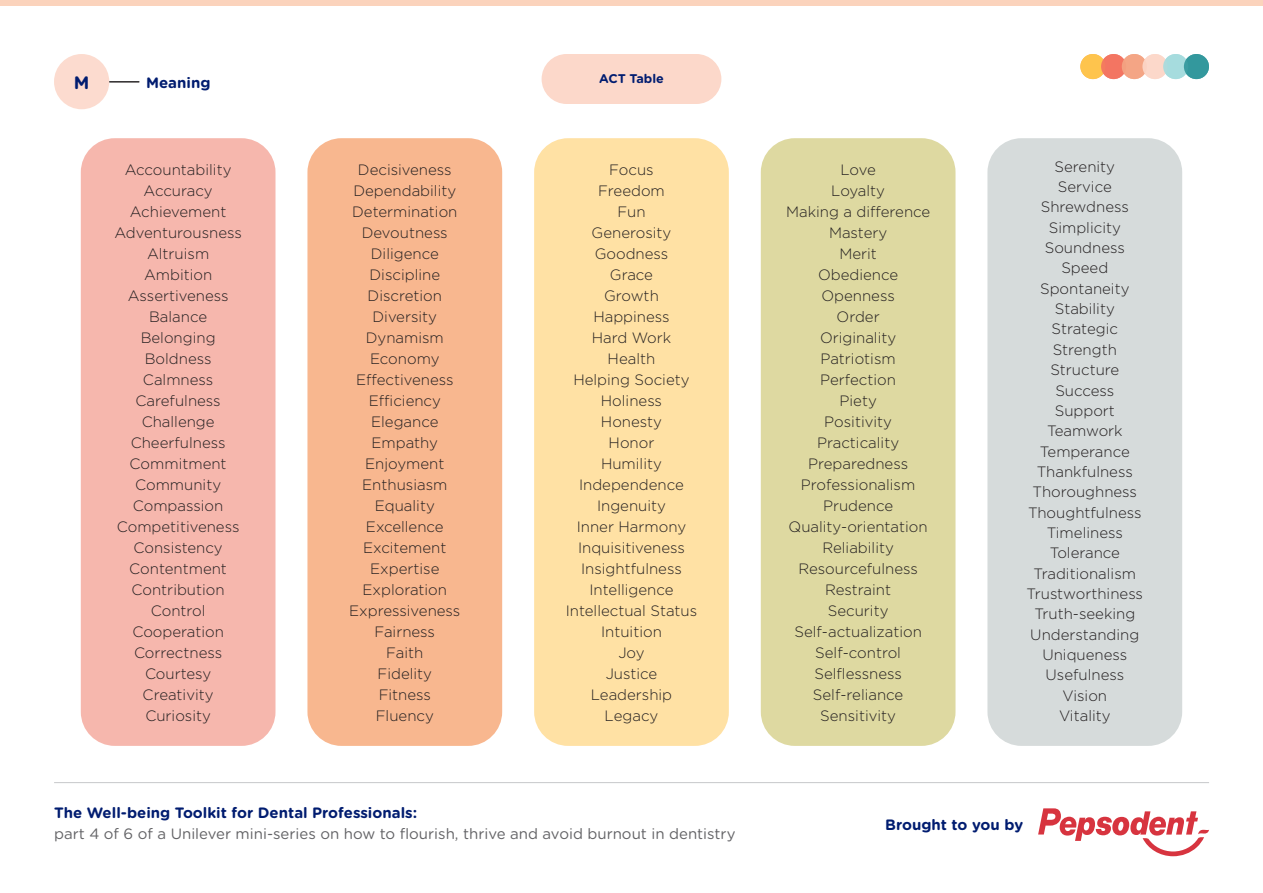
<style>
.page{position:relative;width:1263px;height:893px;background:#fff}
.page>*{position:absolute;margin:0;border:0;box-sizing:border-box;transform-origin:0 0}
.t1{font:700 18px "Gotham Rounded";color:#001c70}
.t2{font:300 15px "Gotham HTF";color:#231f20}
.t3{font:15px "Gotham Rounded";color:#636366}
.t4{font:700 15px "Gotham Rounded";color:#001c70}
.t5{font:700 12.6px "Gotham Rounded";color:#001c70}
</style>
<div class="page">
<hr style="left:54px;top:782px;width:1155px;height:1px;background:#c7c8ca">
<div style="left:54px;top:54px;width:55px;height:55px;background:#fcd8ca;border-radius:50%"></div>
<div style="left:0;top:0;width:1263px;height:6px;background:#fbd3bc"></div>
<hr style="left:109px;top:82px;width:30px;height:1px;background:#231f20">
<div style="left:1080px;top:54px;width:25px;height:25px;background:#ffc74f;border-radius:50%"></div>
<div style="left:1101px;top:54px;width:25px;height:25px;background:#f37461;border-radius:50%"></div>
<div style="left:1122px;top:54px;width:25px;height:25px;background:#f4a584;border-radius:50%"></div>
<div style="left:1142px;top:54px;width:25px;height:25px;background:#fcd8ca;border-radius:50%"></div>
<div style="left:1163px;top:54px;width:25px;height:25px;background:#a6dcde;border-radius:50%"></div>
<div style="left:1184px;top:54px;width:25px;height:25px;background:#31979c;border-radius:50%"></div>
<svg style="left:1038px;top:808px;width:171px;height:48px"></svg>
<div style="left:81px;top:138px;width:194px;height:608px;background:#f6b7ad;border-radius:34px"></div>
<div style="left:307px;top:138px;width:195px;height:608px;background:#f8b78f;border-radius:34px"></div>
<div style="left:534px;top:138px;width:195px;height:608px;background:#ffe1a4;border-radius:34px"></div>
<div style="left:761px;top:138px;width:194px;height:608px;background:#ded9a1;border-radius:34px"></div>
<div style="left:987px;top:138px;width:195px;height:608px;background:#d6dbdb;border-radius:34px"></div>
<div style="left:542px;top:54px;width:179px;height:50px;background:#fcd8ca;border-radius:25px"></div>
<p class="t1" style="left:74px;top:69px;width:17px">M</p>
<p class="t4" style="left:146px;top:71px;width:66px">Meaning</p>
<p class="t2" style="left:125px;top:162px;width:108px">Accountability</p>
<p class="t2" style="left:144px;top:183px;width:71px">Accuracy</p>
<p class="t2" style="left:130px;top:204px;width:98px">Achievement</p>
<p class="t2" style="left:114px;top:225px;width:129px">Adventurousness</p>
<p class="t2" style="left:147px;top:246px;width:64px">Altruism</p>
<p class="t2" style="left:144px;top:267px;width:70px">Ambition</p>
<p class="t2" style="left:128px;top:288px;width:102px">Assertiveness</p>
<p class="t2" style="left:149px;top:309px;width:60px">Balance</p>
<p class="t2" style="left:141px;top:330px;width:76px">Belonging</p>
<p class="t2" style="left:145px;top:351px;width:68px">Boldness</p>
<p class="t2" style="left:143px;top:372px;width:72px">Calmness</p>
<p class="t2" style="left:136px;top:393px;width:87px">Carefulness</p>
<p class="t2" style="left:142px;top:414px;width:74px">Challenge</p>
<p class="t2" style="left:131px;top:435px;width:96px">Cheerfulness</p>
<p class="t2" style="left:130px;top:456px;width:99px">Commitment</p>
<p class="t2" style="left:135px;top:477px;width:87px">Community</p>
<p class="t2" style="left:133px;top:498px;width:92px">Compassion</p>
<p class="t2" style="left:117px;top:519px;width:124px">Competitiveness</p>
<p class="t2" style="left:134px;top:540px;width:91px">Consistency</p>
<p class="t2" style="left:129px;top:561px;width:99px">Contentment</p>
<p class="t2" style="left:132px;top:582px;width:95px">Contribution</p>
<p class="t2" style="left:151px;top:603px;width:56px">Control</p>
<p class="t2" style="left:132px;top:624px;width:93px">Cooperation</p>
<p class="t2" style="left:134px;top:645px;width:90px">Correctness</p>
<p class="t2" style="left:145px;top:666px;width:68px">Courtesy</p>
<p class="t2" style="left:143px;top:687px;width:73px">Creativity</p>
<p class="t2" style="left:145px;top:708px;width:67px">Curiosity</p>
<p class="t2" style="left:358px;top:162px;width:95px">Decisiveness</p>
<p class="t2" style="left:353px;top:183px;width:104px">Dependability</p>
<p class="t2" style="left:352px;top:204px;width:107px">Determination</p>
<p class="t2" style="left:362px;top:225px;width:87px">Devoutness</p>
<p class="t2" style="left:371px;top:246px;width:69px">Diligence</p>
<p class="t2" style="left:370px;top:267px;width:72px">Discipline</p>
<p class="t2" style="left:368px;top:288px;width:76px">Discretion</p>
<p class="t2" style="left:373px;top:309px;width:66px">Diversity</p>
<p class="t2" style="left:366px;top:330px;width:80px">Dynamism</p>
<p class="t2" style="left:370px;top:351px;width:71px">Economy</p>
<p class="t2" style="left:356px;top:372px;width:99px">Effectiveness</p>
<p class="t2" style="left:369px;top:393px;width:74px">Efficiency</p>
<p class="t2" style="left:371px;top:414px;width:69px">Elegance</p>
<p class="t2" style="left:372px;top:435px;width:68px">Empathy</p>
<p class="t2" style="left:365px;top:456px;width:81px">Enjoyment</p>
<p class="t2" style="left:362px;top:477px;width:87px">Enthusiasm</p>
<p class="t2" style="left:375px;top:498px;width:62px">Equality</p>
<p class="t2" style="left:366px;top:519px;width:79px">Excellence</p>
<p class="t2" style="left:363px;top:540px;width:85px">Excitement</p>
<p class="t2" style="left:370px;top:561px;width:71px">Expertise</p>
<p class="t2" style="left:363px;top:582px;width:86px">Exploration</p>
<p class="t2" style="left:349px;top:603px;width:113px">Expressiveness</p>
<p class="t2" style="left:375px;top:624px;width:62px">Fairness</p>
<p class="t2" style="left:386px;top:645px;width:39px">Faith</p>
<p class="t2" style="left:378px;top:666px;width:56px">Fidelity</p>
<p class="t2" style="left:379px;top:687px;width:54px">Fitness</p>
<p class="t2" style="left:376px;top:708px;width:60px">Fluency</p>
<p class="t5" style="left:599px;top:70px;width:66px">ACT Table</p>
<p class="t2" style="left:609px;top:162px;width:46px">Focus</p>
<p class="t2" style="left:598px;top:183px;width:68px">Freedom</p>
<p class="t2" style="left:617px;top:204px;width:30px">Fun</p>
<p class="t2" style="left:592px;top:225px;width:81px">Generosity</p>
<p class="t2" style="left:595px;top:246px;width:75px">Goodness</p>
<p class="t2" style="left:610px;top:267px;width:45px">Grace</p>
<p class="t2" style="left:604px;top:288px;width:56px">Growth</p>
<p class="t2" style="left:593px;top:309px;width:78px">Happiness</p>
<p class="t2" style="left:592px;top:330px;width:81px">Hard Work</p>
<p class="t2" style="left:608px;top:351px;width:49px">Health</p>
<p class="t2" style="left:573px;top:372px;width:118px">Helping Society</p>
<p class="t2" style="left:601px;top:393px;width:63px">Holiness</p>
<p class="t2" style="left:601px;top:414px;width:63px">Honesty</p>
<p class="t2" style="left:609px;top:435px;width:47px">Honor</p>
<p class="t2" style="left:601px;top:456px;width:62px">Humility</p>
<p class="t2" style="left:579px;top:477px;width:106px">Independence</p>
<p class="t2" style="left:597px;top:498px;width:70px">Ingenuity</p>
<p class="t2" style="left:577px;top:519px;width:111px">Inner Harmony</p>
<p class="t2" style="left:578px;top:540px;width:108px">Inquisitiveness</p>
<p class="t2" style="left:581px;top:561px;width:102px">Insightfulness</p>
<p class="t2" style="left:589px;top:582px;width:85px">Intelligence</p>
<p class="t2" style="left:566px;top:603px;width:133px">Intellectual Status</p>
<p class="t2" style="left:601px;top:624px;width:62px">Intuition</p>
<p class="t2" style="left:618px;top:645px;width:28px">Joy</p>
<p class="t2" style="left:606px;top:666px;width:53px">Justice</p>
<p class="t2" style="left:591px;top:687px;width:83px">Leadership</p>
<p class="t2" style="left:605px;top:708px;width:55px">Legacy</p>
<p class="t4" style="left:54px;top:802px;width:365px">The Well-being Toolkit for Dental Professionals:</p>
<p class="t3" style="left:54px;top:824px;width:683px">part 4 of 6 of a Unilever mini-series on how to flourish, thrive and avoid burnout in dentistry</p>
<p class="t2" style="left:840px;top:162px;width:37px">Love</p>
<p class="t2" style="left:831px;top:183px;width:55px">Loyalty</p>
<p class="t2" style="left:786px;top:204px;width:146px">Making a difference</p>
<p class="t2" style="left:829px;top:225px;width:60px">Mastery</p>
<p class="t2" style="left:839px;top:246px;width:39px">Merit</p>
<p class="t2" style="left:818px;top:267px;width:82px">Obedience</p>
<p class="t2" style="left:821px;top:288px;width:75px">Openness</p>
<p class="t2" style="left:837px;top:309px;width:45px">Order</p>
<p class="t2" style="left:820px;top:330px;width:78px">Originality</p>
<p class="t2" style="left:820px;top:351px;width:77px">Patriotism</p>
<p class="t2" style="left:820px;top:372px;width:77px">Perfection</p>
<p class="t2" style="left:839px;top:393px;width:39px">Piety</p>
<p class="t2" style="left:824px;top:414px;width:69px">Positivity</p>
<p class="t2" style="left:817px;top:435px;width:84px">Practicality</p>
<p class="t2" style="left:808px;top:456px;width:101px">Preparedness</p>
<p class="t2" style="left:801px;top:477px;width:116px">Professionalism</p>
<p class="t2" style="left:823px;top:498px;width:72px">Prudence</p>
<p class="t2" style="left:789px;top:519px;width:141px">Quality-orientation</p>
<p class="t2" style="left:822px;top:540px;width:73px">Reliability</p>
<p class="t2" style="left:798px;top:561px;width:121px">Resourcefulness</p>
<p class="t2" style="left:825px;top:582px;width:67px">Restraint</p>
<p class="t2" style="left:828px;top:603px;width:62px">Security</p>
<p class="t2" style="left:794px;top:624px;width:129px">Self-actualization</p>
<p class="t2" style="left:815px;top:645px;width:87px">Self-control</p>
<p class="t2" style="left:814px;top:666px;width:89px">Selflessness</p>
<p class="t2" style="left:813px;top:687px;width:92px">Self-reliance</p>
<p class="t2" style="left:820px;top:708px;width:77px">Sensitivity</p>
<p class="t2" style="left:1054px;top:158px;width:62px">Serenity</p>
<p class="t2" style="left:1058px;top:179px;width:55px">Service</p>
<p class="t2" style="left:1041px;top:199px;width:90px">Shrewdness</p>
<p class="t2" style="left:1049px;top:219px;width:74px">Simplicity</p>
<p class="t2" style="left:1045px;top:240px;width:82px">Soundness</p>
<p class="t2" style="left:1061px;top:260px;width:48px">Speed</p>
<p class="t2" style="left:1040px;top:280px;width:91px">Spontaneity</p>
<p class="t2" style="left:1055px;top:301px;width:62px">Stability</p>
<p class="t2" style="left:1051px;top:321px;width:68px">Strategic</p>
<p class="t2" style="left:1053px;top:341px;width:66px">Strength</p>
<p class="t2" style="left:1050px;top:362px;width:70px">Structure</p>
<p class="t2" style="left:1055px;top:382px;width:60px">Success</p>
<p class="t2" style="left:1055px;top:402px;width:62px">Support</p>
<p class="t2" style="left:1047px;top:423px;width:77px">Teamwork</p>
<p class="t2" style="left:1040px;top:443px;width:91px">Temperance</p>
<p class="t2" style="left:1037px;top:463px;width:97px">Thankfulness</p>
<p class="t2" style="left:1032px;top:484px;width:106px">Thoroughness</p>
<p class="t2" style="left:1028px;top:504px;width:115px">Thoughtfulness</p>
<p class="t2" style="left:1047px;top:524px;width:78px">Timeliness</p>
<p class="t2" style="left:1050px;top:545px;width:72px">Tolerance</p>
<p class="t2" style="left:1033px;top:565px;width:104px">Traditionalism</p>
<p class="t2" style="left:1026px;top:585px;width:118px">Trustworthiness</p>
<p class="t2" style="left:1034px;top:606px;width:102px">Truth-seeking</p>
<p class="t2" style="left:1030px;top:626px;width:111px">Understanding</p>
<p class="t2" style="left:1042px;top:646px;width:86px">Uniqueness</p>
<p class="t2" style="left:1045px;top:667px;width:80px">Usefulness</p>
<p class="t2" style="left:1062px;top:687px;width:46px">Vision</p>
<p class="t2" style="left:1059px;top:707px;width:53px">Vitality</p>
<p class="t4" style="left:885px;top:813px;width:139px">Brought to you by</p>
</div>
